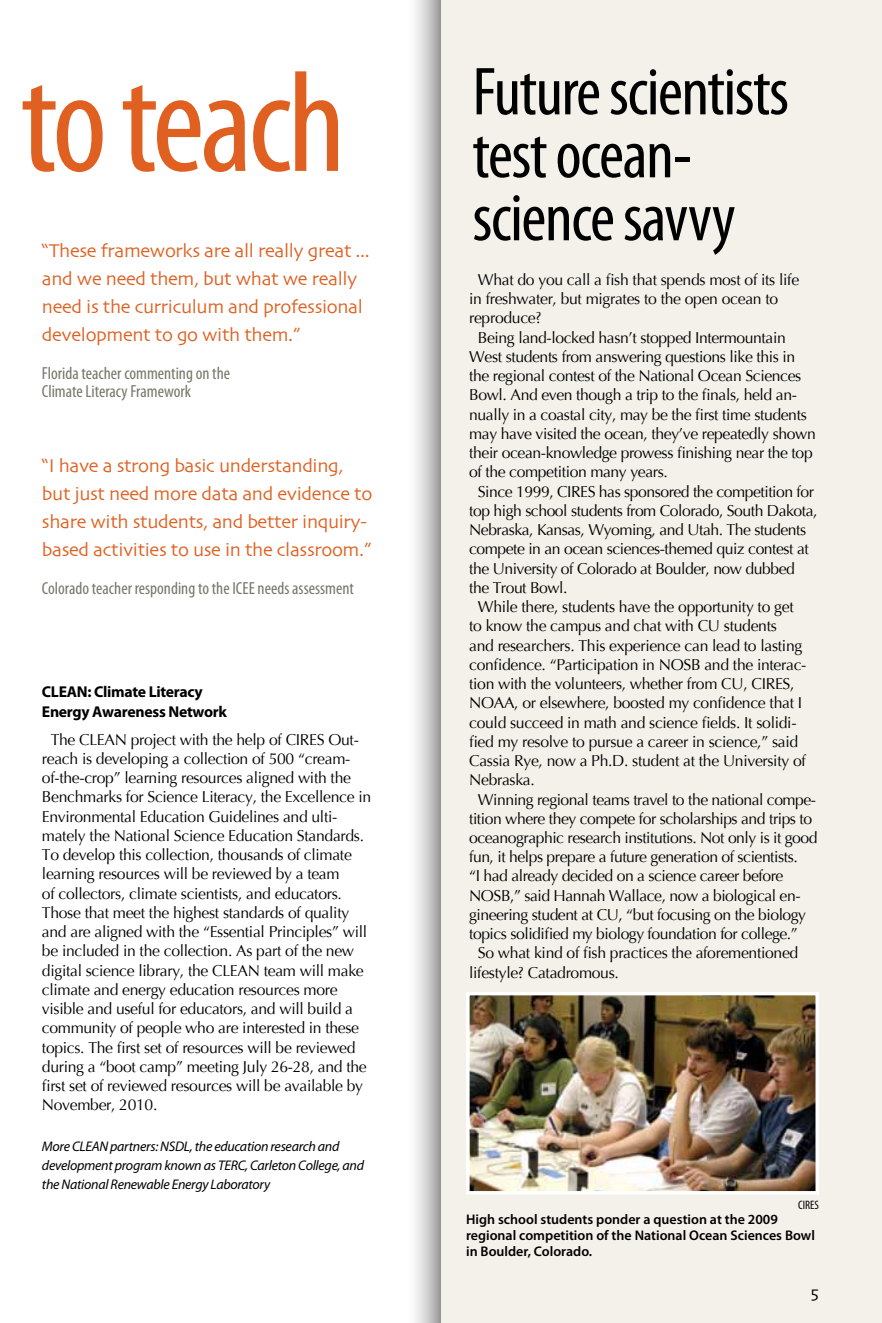
<style>
.page{position:relative;width:882px;height:1323px;background:#fff}
.page>*{position:absolute;margin:0;border:0;box-sizing:border-box;transform-origin:0 0}
.t1{font:condensed 68.42px/63px "Myriad Pro";letter-spacing:-.02em;color:#000}
.t2{font:19.25px/28px "Skia";letter-spacing:-.02em;color:#df6020}
.t3{font:condensed 17.5px/17.5px "Myriad Pro";color:#767769}
.t4{font:17.5px "Skia";color:#000}
.t5{font:15.75px/19.2px "Optima";letter-spacing:-.02em;color:#000}
.t6{font:700 15.75px/19.2px "Myriad Pro";letter-spacing:-.02em;color:#000}
.t7{font:italic 14px/19.2px "Myriad Pro";letter-spacing:-.02em;color:#000}
.t8{font:600 14px/15.8px "Myriad Pro";color:#000}
.t9{font:condensed 12.25px "Myriad Pro";color:#000}
.s1{font-size:143.85px;color:#df6020}
</style>
<div class="page">
<div style="left:403px;top:0;width:479px;height:1323px;background:#000;opacity:.84"></div>
<div style="left:441px;top:0;width:441px;height:1323px;background:#f3f1ea"></div>
<img style="left:471px;top:997px;width:343px;height:193px">
<div style="left:466px;top:992px;width:353px;height:203px;border:4px solid #fff"></div>
<h1 class="t1" style="left:472px;top:59px;width:318px;text-indent:-452px"><span class="s1">to teach</span> Future scientists test ocean&shy;science savvy</h1>
<p class="t5" style="left:478px;top:270px;width:323px">What do you call a fish that spends most of its life</p>
<p class="t5" style="left:469px;top:289px;width:311px">in freshwater, but migrates to the open ocean to</p>
<p class="t5" style="left:469px;top:309px;width:74px">reproduce?</p>
<p class="t5" style="left:478px;top:328px;width:309px">Being land-locked hasn’t stopped Intermountain</p>
<p class="t5" style="left:469px;top:347px;width:328px">West students from answering questions like this in</p>
<p class="t5" style="left:469px;top:366px;width:334px">the regional contest of the National Ocean Sciences</p>
<p class="t5" style="left:469px;top:386px;width:329px">Bowl. And even though a trip to the finals, held an-</p>
<p class="t5" style="left:469px;top:405px;width:339px">nually in a coastal city, may be the first time students</p>
<p class="t5" style="left:469px;top:424px;width:348px">may have visited the ocean, they’ve repeatedly shown</p>
<p class="t5" style="left:469px;top:443px;width:345px">their ocean-knowledge prowess finishing near the top</p>
<p class="t5" style="left:469px;top:463px;width:200px">of the competition many years.</p>
<p class="t5" style="left:478px;top:482px;width:338px">Since 1999, CIRES has sponsored the competition for</p>
<p class="t5" style="left:469px;top:501px;width:350px">top high school students from Colorado, South Dakota,</p>
<p class="t5" style="left:469px;top:520px;width:339px">Nebraska, Kansas, Wyoming, and Utah. The students</p>
<p class="t5" style="left:469px;top:540px;width:341px">compete in an ocean sciences-themed quiz contest at</p>
<p class="t5" style="left:469px;top:559px;width:327px">the University of Colorado at Boulder, now dubbed</p>
<p class="t5" style="left:469px;top:578px;width:100px">the Trout Bowl.</p>
<p class="t5" style="left:478px;top:597px;width:317px">While there, students have the opportunity to get</p>
<p class="t5" style="left:469px;top:617px;width:309px">to know the campus and chat with CU students</p>
<p class="t5" style="left:469px;top:636px;width:335px">and researchers. This experience can lead to lasting</p>
<p class="t5" style="left:469px;top:655px;width:339px">confidence. “Participation in NOSB and the interac-</p>
<p class="t5" style="left:469px;top:674px;width:327px">tion with the volunteers, whether from CU, CIRES,</p>
<p class="t5" style="left:469px;top:694px;width:335px">NOAA, or elsewhere, boosted my confidence that I</p>
<p class="t5" style="left:469px;top:713px;width:329px">could succeed in math and science fields. It solidi-</p>
<p class="t5" style="left:469px;top:732px;width:331px">fied my resolve to pursue a career in science,” said</p>
<p class="t5" style="left:469px;top:751px;width:338px">Cassia Rye, now a Ph.D. student at the University of</p>
<p class="t5" style="left:469px;top:771px;width:67px">Nebraska.</p>
<p class="t5" style="left:478px;top:790px;width:340px">Winning regional teams travel to the national compe-</p>
<p class="t5" style="left:469px;top:809px;width:345px">tition where they compete for scholarships and trips to</p>
<p class="t5" style="left:469px;top:828px;width:350px">oceanographic research institutions. Not only is it good</p>
<p class="t5" style="left:469px;top:847px;width:330px">fun, it helps prepare a future generation of scientists.</p>
<p class="t5" style="left:469px;top:867px;width:316px">“I had already decided on a science career before</p>
<p class="t5" style="left:469px;top:886px;width:333px">NOSB,” said Hannah Wallace, now a biological en-</p>
<p class="t5" style="left:469px;top:905px;width:338px">gineering student at CU, “but focusing on the biology</p>
<p class="t5" style="left:469px;top:924px;width:330px">topics solidified my biology foundation for college.”</p>
<p class="t5" style="left:478px;top:944px;width:322px">So what kind of fish practices the aforementioned</p>
<p class="t5" style="left:469px;top:963px;width:151px">lifestyle? Catadromous.</p>
<p class="t2" style="left:42px;top:237px;width:329px">“These frameworks are all really great ... and we need them, but what we really need is the curriculum and professional development to go with them.”</p>
<p class="t3" style="left:42px;top:364px;width:190px">Florida teacher commenting on the<br>Climate Literacy Framework</p>
<p class="t2" style="left:42px;top:453px;width:332px">“I have a strong basic understanding, but just need more data and evidence to share with students, and better inquiry&shy;based activities to use in the classroom.”</p>
<p class="t3" style="left:42px;top:579px;width:313px">Colorado teacher responding to the ICEE needs assessment</p>
<p class="t6" style="left:42px;top:682px;width:187px">CLEAN: Climate Literacy<br>Energy Awareness Network</p>
<p class="t5" style="left:42px;top:730px;width:331px;text-indent:9px">The CLEAN project with the help of CIRES Out&shy;reach is developing a collection of 500 “cream&shy;of-the-crop” learning resources aligned with the Benchmarks for Science Literacy, the Excellence in Environmental Education Guidelines and ulti&shy;mately the National Science Education Standards.<br>To develop this collection, thousands of climate learning resources will be reviewed by a team<br>of collectors, climate scientists, and educators.<br>Those that meet the highest standards of quality and are aligned with the “Essential Principles” will be included in the collection. As part of the new digital science library, the CLEAN team will make climate and energy education resources more visible and useful for educators, and will build a community of people who are interested in these topics. The first set of resources will be reviewed during a “boot camp” meeting July 26-28, and the first set of reviewed resources will be available by November, 2010.</p>
<p class="t7" style="left:42px;top:1136px;width:324px">More CLEAN partners: NSDL, the education research and development program known as TERC, Carleton College, and the National Renewable Energy Laboratory</p>
<p class="t9" style="left:798px;top:1197px;width:22px">CIRES</p>
<p class="t8" style="left:466px;top:1211px;width:350px">High school students ponder a question at the 2009 regional competition of the National Ocean Sciences Bowl in Boulder, Colorado.</p>
<p class="t4" style="left:811px;top:1282px;width:10px">5</p>
</div>
